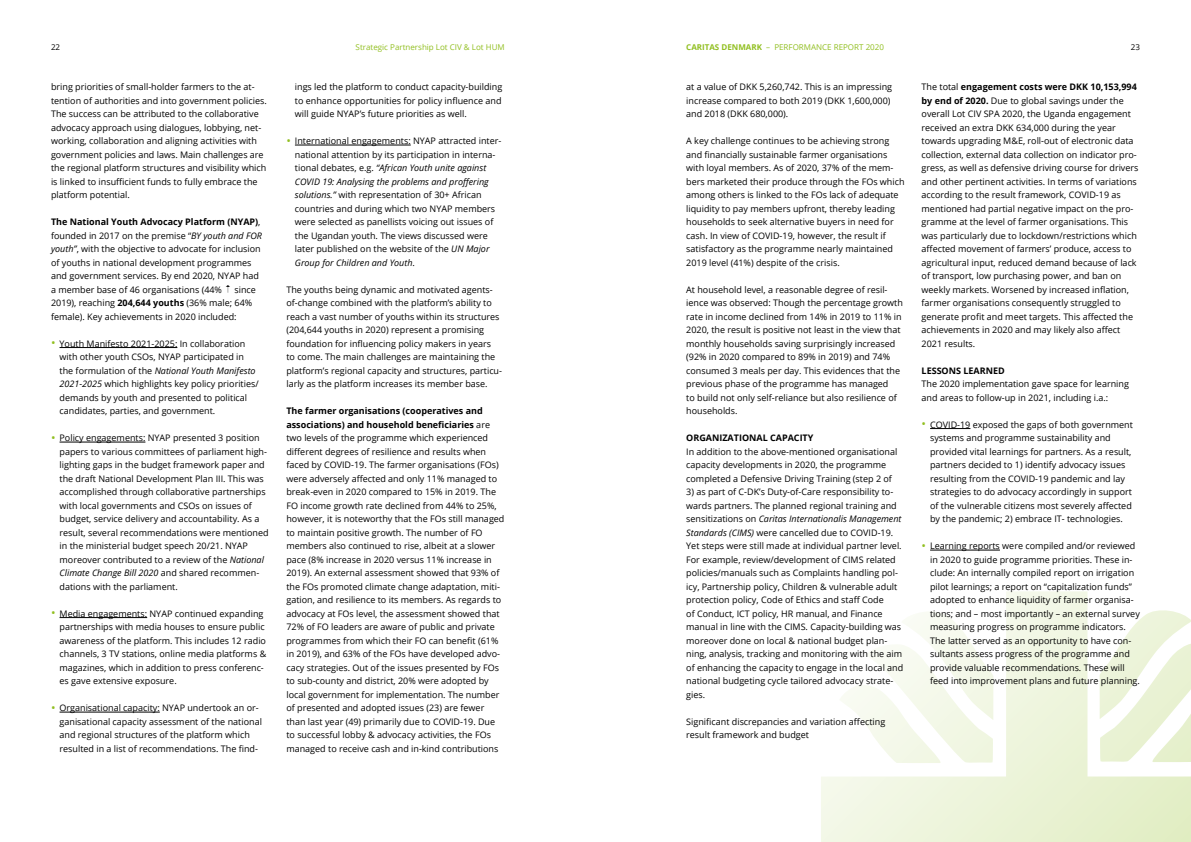
<style>
.page{position:relative;width:1191px;height:842px;background:#fff}
.page>*{position:absolute;margin:0;border:0;box-sizing:border-box;transform-origin:0 0}
.t1{font:9px/13.5px "Open Sans";color:#000}
.t2{font:700 9px "Open Sans";color:#000}
.t3{font:8px "Open Sans";color:#91bf20}
.t4{font:8px "Open Sans";color:#000}
.s1{font-weight:700}
.s2{font-style:italic}
.s3{font-size:12px;color:#91bf20}
</style>
<div class="page">
<svg style="left:821px;top:591px;width:370px;height:251px"></svg>
<hr style="left:930px;top:428px;width:40px;height:1px;background:#000">
<hr style="left:930px;top:550px;width:70px;height:1px;background:#000">
<hr style="left:60px;top:347px;width:117px;height:1px;background:#000">
<hr style="left:60px;top:442px;width:85px;height:1px;background:#000">
<hr style="left:60px;top:617px;width:87px;height:1px;background:#000">
<hr style="left:60px;top:712px;width:100px;height:1px;background:#000">
<hr style="left:295px;top:145px;width:116px;height:1px;background:#000">
<p class="t4" style="left:51px;top:41px;width:11px">22</p>
<p class="t3" style="left:356px;top:41px;width:151px">Strategic Partnership Lot CIV &amp; Lot HUM</p>
<p class="t3" style="left:686px;top:41px;width:199px"><span class="s1">CARITAS DENMARK</span> – PERFORMANCE REPORT 2020</p>
<p class="t4" style="left:1130px;top:41px;width:11px">23</p>
<p class="t1" style="left:686px;top:80px;width:207px">at a value of DKK 5,260,742. This is an impressing increase compared to both 2019 (DKK 1,600,000) and 2018 (DKK 680,000).</p>
<p class="t1" style="left:686px;top:134px;width:220px">A key challenge continues to be achieving strong and financially sustainable farmer organisations with loyal members. As of 2020, 37% of the mem&shy;bers marketed their produce through the FOs which among others is linked to the FOs lack of adequate liquidity to pay members upfront, thereby leading households to seek alternative buyers in need for cash. In view of COVID-19, however, the result if satisfactory as the programme nearly maintained 2019 level (41%) despite of the crisis.</p>
<p class="t1" style="left:686px;top:282px;width:218px">At household level, a reasonable degree of resil&shy;ience was observed: Though the percentage growth rate in income declined from 14% in 2019 to 11% in 2020, the result is positive not least in the view that monthly households saving surprisingly increased (92% in 2020 compared to 89% in 2019) and 74% consumed 3 meals per day. This evidences that the previous phase of the programme has managed<br>to build not only self-reliance but also resilience of households.</p>
<p class="t2" style="left:686px;top:431px;width:129px">ORGANIZATIONAL CAPACITY</p>
<p class="t1" style="left:686px;top:444px;width:213px">In addition to the above-mentioned organisational capacity developments in 2020, the programme completed a Defensive Driving Training (step 2 of</p>
<p class="t1" style="left:686px;top:485px;width:219px">3) as part of C-DK’s Duty-of-Care responsibility to&shy;wards partners. The planned regional training and sensitizations on <span class="s2">Caritas Internationalis Management Standards (CIMS)</span> were cancelled due to COVID-19.<br>Yet steps were still made at individual partner level.<br>For example, review/development of CIMS related policies/manuals such as Complaints handling pol&shy;icy, Partnership policy, Children &amp; vulnerable adult protection policy, Code of Ethics and staff Code<br>of Conduct, ICT policy, HR manual, and Finance manual in line with the CIMS. Capacity-building was moreover done on local &amp; national budget plan&shy;ning, analysis, tracking and monitoring with the aim of enhancing the capacity to engage in the local and national budgeting cycle tailored advocacy strate&shy;gies.</p>
<p class="t1" style="left:686px;top:714px;width:200px">Significant discrepancies and variation affecting result framework and budget</p>
<p class="t1" style="left:51px;top:80px;width:217px">bring priorities of small-holder farmers to the at&shy;tention of authorities and into government policies.<br>The success can be attributed to the collaborative advocacy approach using dialogues, lobbying, net&shy;working, collaboration and aligning activities with government policies and laws. Main challenges are the regional platform structures and visibility which is linked to insufficient funds to fully embrace the platform potential.</p>
<p class="t1" style="left:51px;top:215px;width:212px"><span class="s1">The National Youth Advocacy Platform (NYAP)</span>, founded in 2017 on the premise “<span class="s2">BY youth and FOR youth”</span>, with the objective to advocate for inclusion of youths in national development programmes and government services. By end 2020, NYAP had a member base of 46 organisations (44%</p>
<p class="t1" style="left:295px;top:80px;width:209px;text-align:justify">ings led the platform to conduct capacity-building to enhance opportunities for policy influence and will guide NYAP’s future priorities as well.</p>
<p class="t1" style="left:295px;top:134px;width:208px;text-indent:-9px"><span class="s3">•</span> International engagements: NYAP attracted inter&shy;national attention by its participation in interna&shy;tional debates, e.g. <span class="s2">“African Youth unite against COVID 19: Analysing the problems and proffering solutions.”</span> with representation of 30+ African countries and during which two NYAP members were selected as panellists voicing out issues of the Ugandan youth. The views discussed were later published on the website of the <span class="s2">UN Major Group for Children and Youth</span>.</p>
<p class="t1" style="left:286px;top:282px;width:217px">The youths being dynamic and motivated agents&shy;of-change combined with the platform’s ability to reach a vast number of youths within its structures (204,644 youths in 2020) represent a promising foundation for influencing policy makers in years to come. The main challenges are maintaining the platform’s regional capacity and structures, particu&shy;larly as the platform increases its member base.</p>
<p class="t1" style="left:286px;top:404px;width:220px"><span class="s1">The farmer organisations (cooperatives and associations) and household beneficiaries</span> are two levels of the programme which experienced different degrees of resilience and results when faced by COVID-19. The farmer organisations (FOs) were adversely affected and only 11% managed to break-even in 2020 compared to 15% in 2019. The FO income growth rate declined from 44% to 25%, however, it is noteworthy that the FOs still managed to maintain positive growth. The number of FO members also continued to rise, albeit at a slower pace (8% increase in 2020 versus 11% increase in 2019). An external assessment showed that 93% of the FOs promoted climate change adaptation, miti&shy;gation, and resilience to its members. As regards to advocacy at FOs level, the assessment showed that 72% of FO leaders are aware of public and private programmes from which their FO can benefit (61% in 2019), and 63% of the FOs have developed advo&shy;cacy strategies. Out of the issues presented by FOs to sub-county and district, 20% were adopted by local government for implementation. The number of presented and adopted issues (23) are fewer than last year (49) primarily due to COVID-19. Due to successful lobby &amp; advocacy activities, the FOs managed to receive cash and in-kind contributions</p>
<p class="t1" style="left:921px;top:80px;width:218px">The total <span class="s1">engagement costs were DKK 10,153,994 by end of 2020.</span> Due to global savings under the overall Lot CIV SPA 2020, the Uganda engagement received an extra DKK 634,000 during the year towards upgrading M&amp;E, roll-out of electronic data collection, external data collection on indicator pro&shy;gress, as well as defensive driving course for drivers and other pertinent activities. In terms of variations according to the result framework, COVID-19 as mentioned had partial negative impact on the pro&shy;gramme at the level of farmer organisations. This was particularly due to lockdown/restrictions which affected movement of farmers’ produce, access to agricultural input, reduced demand because of lack of transport, low purchasing power, and ban on weekly markets. Worsened by increased inflation, farmer organisations consequently struggled to generate profit and meet targets. This affected the achievements in 2020 and may likely also affect 2021 results.</p>
<p class="t2" style="left:921px;top:364px;width:85px">LESSONS LEARNED</p>
<p class="t1" style="left:921px;top:377px;width:209px">The 2020 implementation gave space for learning and areas to follow-up in 2021, including i.a.:</p>
<p class="t1" style="left:930px;top:417px;width:204px;text-indent:-9px"><span class="s3">•</span> COVID-19 exposed the gaps of both government systems and programme sustainability and provided vital learnings for partners. As a result, partners decided to 1) identify advocacy issues resulting from the COVID-19 pandemic and lay strategies to do advocacy accordingly in support of the vulnerable citizens most severely affected by the pandemic; 2) embrace IT- technologies.</p>
<p class="t1" style="left:930px;top:539px;width:211px;text-indent:-9px"><span class="s3">•</span> Learning reports were compiled and/or reviewed in 2020 to guide programme priorities. These in&shy;clude: An internally compiled report on irrigation pilot learnings; a report on “capitalization funds” adopted to enhance liquidity of farmer organisa&shy;tions; and – most importantly – an external survey measuring progress on programme indicators.<br>The latter served as an opportunity to have con&shy;sultants assess progress of the programme and provide valuable recommendations. These will feed into improvement plans and future planning.</p>
<p class="t1" style="left:51px;top:282px;width:206px;text-indent:183px">since<br>2019), reaching <span class="s1">204,644 youths</span> (36% male; 64% female). Key achievements in 2020 included:</p>
<p class="t1" style="left:60px;top:336px;width:201px;text-indent:-9px"><span class="s3">•</span> Youth Manifesto 2021-2025: In collaboration with other youth CSOs, NYAP participated in the formulation of the <span class="s2">National Youth Manifesto 2021-2025</span> which highlights key policy priorities/ demands by youth and presented to political candidates, parties, and government.</p>
<p class="t1" style="left:60px;top:431px;width:211px;text-indent:-9px"><span class="s3">•</span> Policy engagements: NYAP presented 3 position papers to various committees of parliament high&shy;lighting gaps in the budget framework paper and the draft National Development Plan III. This was accomplished through collaborative partnerships with local governments and CSOs on issues of budget, service delivery and accountability. As a result, several recommendations were mentioned in the ministerial budget speech 20/21. NYAP moreover contributed to a review of the <span class="s2">National Climate Change Bill 2020</span> and shared recommen&shy;dations with the parliament.</p>
<p class="t1" style="left:60px;top:606px;width:208px;text-indent:-9px"><span class="s3">•</span> Media engagements: NYAP continued expanding partnerships with media houses to ensure public awareness of the platform. This includes 12 radio channels, 3 TV stations, online media platforms &amp; magazines, which in addition to press conferenc&shy;es gave extensive exposure.</p>
<p class="t1" style="left:60px;top:701px;width:204px;text-indent:-9px"><span class="s3">•</span> Organisational capacity: NYAP undertook an or&shy;ganisational capacity assessment of the national and regional structures of the platform which resulted in a list of recommendations. The find-</p>
</div>
